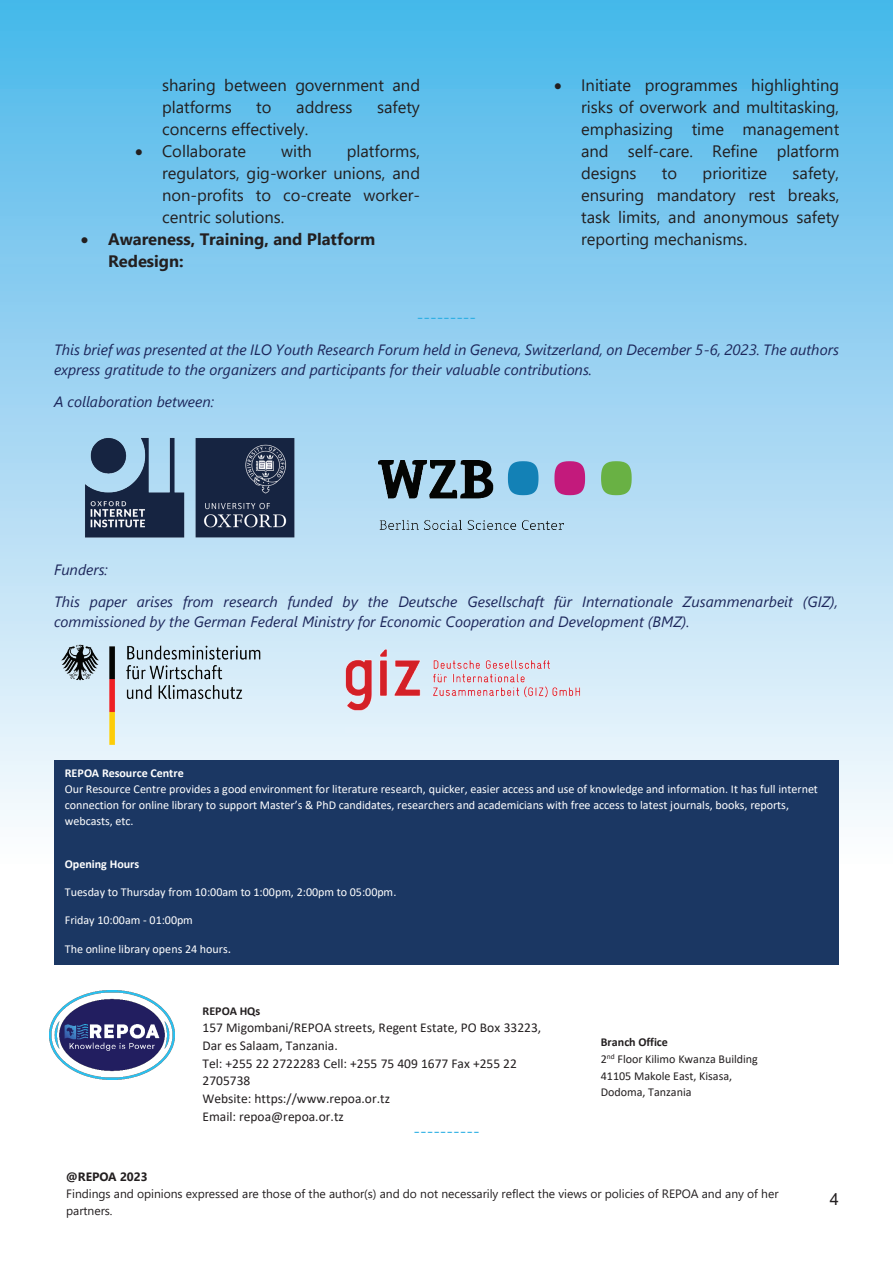
<style>
.page{position:relative;width:893px;height:1263px;background:#fff}
.page>*{position:absolute;margin:0;border:0;box-sizing:border-box;transform-origin:0 0}
.t1{font:16.5px/21.9px "Segoe UI";color:#231f20;text-align:justify}
.t2{font:700 16.5px/21.9px "Segoe UI";color:#231f20}
.t3{font:16.5px "Segoe UI";color:#27ade3}
.t4{font:16.5px "Arial";color:#231f20}
.t5{font:italic 15px/20px "Segoe UI";color:#1d275b}
.t6{font:13.5px/17.7px "Calibri";color:#231f20}
.t7{font:12px/15.6px "Calibri";letter-spacing:-.005em;color:#fff}
.t8{font:12px/17.2px "Segoe UI";color:#231f20}
.t9{font:12px/16.8px "Calibri";color:#231f20}
.t10{font:700 12px "Calibri";color:#fff}
.t11{font:700 12px "Segoe UI";letter-spacing:-.01em;color:#231f20}
.t12{font:700 12px "Calibri";color:#231f20}
.s1{font-size:13.5px}
.s2{font-weight:700}
</style>
<div class="page">
<div style="left:0;top:0;width:893px;height:867px;background:linear-gradient(to bottom,#4ab6e9,#fffcfe)"></div>
<div style="left:54px;top:760px;width:785px;height:205px;background:#1b3763"></div>
<img style="left:379px;top:460px;width:184px;height:70px">
<svg style="left:508px;top:461px;width:30px;height:34px"></svg>
<svg style="left:554px;top:461px;width:31px;height:34px"></svg>
<svg style="left:601px;top:461px;width:31px;height:34px"></svg>
<img style="left:50px;top:990px;width:124px;height:90px">
<img style="left:345px;top:649px;width:263px;height:84px">
<img style="left:24px;top:610px;width:274px;height:170px">
<img style="left:7px;top:381px;width:369px;height:208px">
<p class="t1" style="left:162px;top:73px;width:260px">sharing between government and platforms</p>
<p class="t1" style="left:256px;top:95px;width:17px">to</p>
<p class="t1" style="left:296px;top:95px;width:58px">address</p>
<p class="t1" style="left:377px;top:95px;width:44px">safety</p>
<p class="t1" style="left:162px;top:117px;width:148px">concerns effectively.</p>
<p class="t1" style="left:135px;top:139px;width:113px">• Collaborate</p>
<p class="t1" style="left:281px;top:139px;width:32px">with</p>
<p class="t1" style="left:162px;top:139px;width:260px;text-indent:185px">platforms, regulators, gig-worker unions, and non-profits to co-create worker&shy;centric solutions.</p>
<p class="t2" style="left:108px;top:227px;width:269px;text-indent:-27px">• Awareness, Training, and Platform<br>Redesign:</p>
<p class="t1" style="left:581px;top:73px;width:260px;text-indent:-27px">• Initiate programmes highlighting risks of overwork and multitasking, emphasizing time management and self-care. Refine platform designs</p>
<p class="t1" style="left:581px;top:161px;width:260px;text-indent:211px">safety, ensuring mandatory rest breaks, task limits, and anonymous safety reporting mechanisms.</p>
<p class="t1" style="left:662px;top:161px;width:17px">to</p>
<p class="t1" style="left:703px;top:161px;width:66px">prioritize</p>
<p class="t3" style="left:417px;top:301px;width:61px">---------</p>
<p class="t5" style="left:54px;top:337px;width:786px">This brief was presented at the ILO Youth Research Forum held in Geneva, Switzerland, on December 5-6, 2023. The authors express gratitude to the organizers and participants for their valuable contributions.</p>
<p class="t5" style="left:54px;top:389px;width:162px">A collaboration between:</p>
<p class="t5" style="left:54px;top:551px;width:786px;line-height:31.8px">Funders:<br>This paper arises from research funded by the Deutsche Gesellschaft für Internationale Zusammenarbeit (GIZ),</p>
<p class="t5" style="left:54px;top:609px;width:637px">commissioned by the German Federal Ministry for Economic Cooperation and Development (BMZ).</p>
<p class="t10" style="left:65px;top:765px;width:120px">REPOA Resource Centre</p>
<p class="t7" style="left:65px;top:781px;width:755px">Our Resource Centre provides a good environment for literature research, quicker, easier access and use of knowledge and information. It has full internet connection for online library to support Master’s &amp; PhD candidates, researchers and academicians with free access to latest journals, books, reports, webcasts, etc.</p>
<p class="t10" style="left:65px;top:856px;width:76px">Opening Hours</p>
<p class="t7" style="left:65px;top:884px;width:333px">Tuesday to Thursday from 10:00am to 1:00pm, 2:00pm to 05:00pm.</p>
<p class="t7" style="left:65px;top:912px;width:130px">Friday 10:00am - 01:00pm</p>
<p class="t7" style="left:65px;top:941px;width:168px">The online library opens 24 hours<span class="s1">.</span></p>
<p class="t12" style="left:203px;top:1002px;width:59px">REPOA HQs</p>
<p class="t6" style="left:203px;top:1018px;width:340px">157 Migombani/REPOA streets, Regent Estate, PO Box 33223, Dar es Salaam, Tanzania.<br>Tel: +255 22 2722283 Cell: +255 75 409 1677 Fax +255 22<br>2705738<br>Website: https://www.repoa.or.tz<br>Email: repoa@repoa.or.tz</p>
<p class="t3" style="left:414px;top:1116px;width:68px">----------</p>
<p class="t9" style="left:601px;top:1033px;width:159px"><span class="s2">Branch Office<br></span>2<sup>nd</sup> Floor Kilimo Kwanza Building<br>41105 Makole East, Kisasa,<br>Dodoma, Tanzania</p>
<p class="t11" style="left:66px;top:1165px;width:83px">@REPOA 2023</p>
<p class="t8" style="left:66px;top:1184px;width:714px">Findings and opinions expressed are those of the author(s) and do not necessarily reflect the views or policies of REPOA and any of her partners.</p>
<p class="t4" style="left:830px;top:1188px;width:11px">4</p>
</div>
